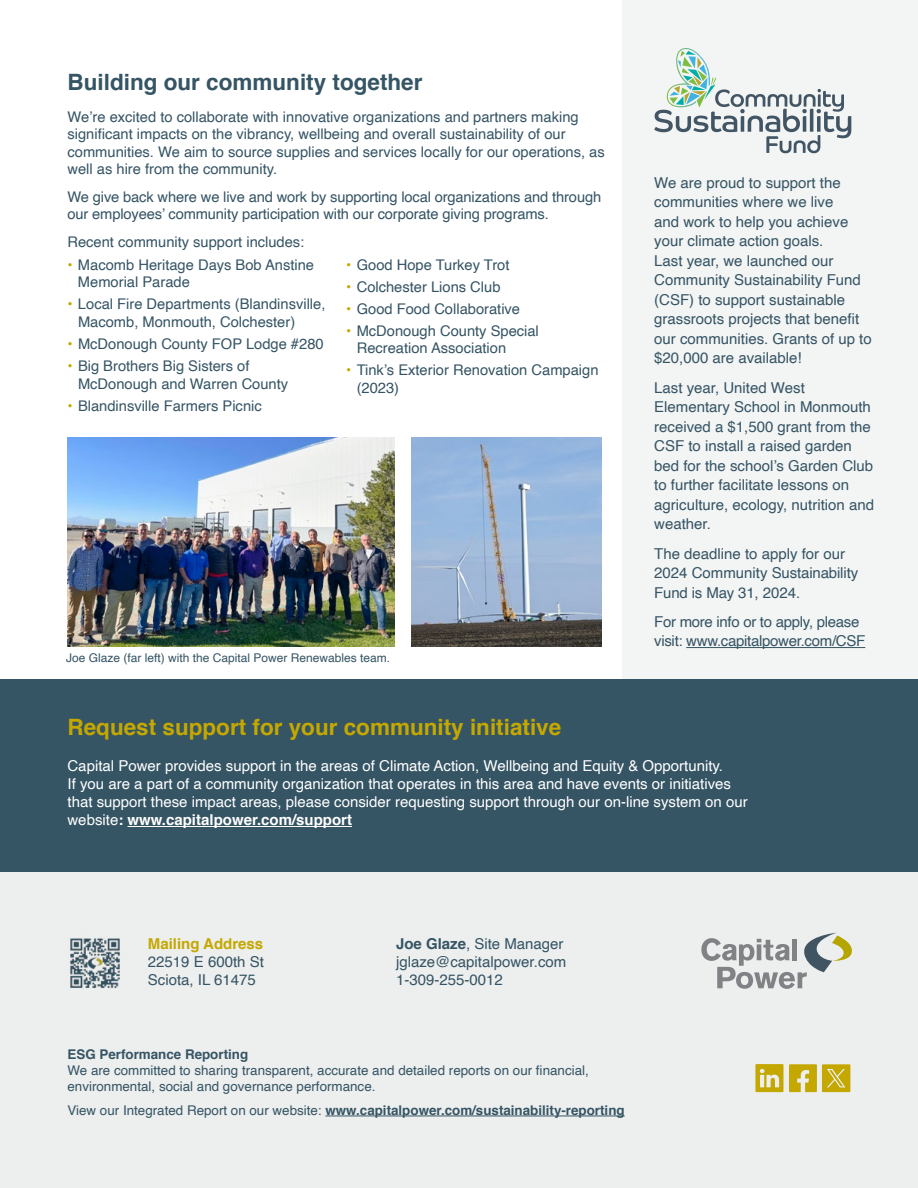
<style>
.page{position:relative;width:918px;height:1188px;background:#fff}
.page>*{position:absolute;margin:0;border:0;box-sizing:border-box;transform-origin:0 0}
.t1{font:700 22.5px "Helvetica";color:#c4a800}
.t2{font:700 22.5px "Helvetica";color:#355464}
.t3{font:15px/19.5px "Helvetica";color:#355464}
.t4{font:15px/18px "Helvetica";color:#fff}
.t5{font:15px/19.5px "Helvetica";letter-spacing:-.02em;color:#355464}
.t6{font:700 15px "Helvetica";color:#c4a800}
.t7{font:14.7px/17.7px "Helvetica";color:#355464}
.t8{font:13.35px/16px "Helvetica";color:#355464}
.t9{font:700 13.35px "Helvetica";color:#355464}
.t10{font:12px "Helvetica";color:#355464}
.s1{color:#c4a800}
.s2{font-weight:700}
.s3{font-weight:400}
</style>
<div class="page">
<div style="left:0;top:858px;width:918px;height:330px;background:#edeeee"></div>
<div style="left:623px;top:0;width:295px;height:697px;background:#f3f4f4"></div>
<hr style="left:686px;top:647px;width:179px;height:1px;background:#355464">
<svg style="left:654px;top:48px;width:197px;height:105px"></svg>
<img style="left:68px;top:437px;width:326px;height:209px">
<img style="left:411px;top:437px;width:190px;height:209px">
<div style="left:0;top:679px;width:918px;height:193px;background:#355464"></div>
<hr style="left:128px;top:826px;width:224px;height:1px;background:#fff">
<svg style="left:755px;top:1064px;width:28px;height:28px"></svg>
<svg style="left:789px;top:1064px;width:61px;height:28px"></svg>
<hr style="left:325px;top:1116px;width:300px;height:1px;background:#355464">
<svg style="left:701px;top:933px;width:151px;height:56px"></svg>
<img style="left:70px;top:938px;width:50px;height:50px">
<h1 class="t2" style="left:68px;top:64px;width:357px">Building our community together</h1>
<p class="t7" style="left:68px;top:108px;width:539px">We’re excited to collaborate with innovative organizations and partners making significant impacts on the vibrancy, wellbeing and overall sustainability of our communities. We aim to source supplies and services locally for our operations, as well as hire from the community.</p>
<p class="t7" style="left:68px;top:188px;width:535px">We give back where we live and work by supporting local organizations and through our employees’ community participation with our corporate giving programs.</p>
<p class="t7" style="left:68px;top:233px;width:238px">Recent community support includes:</p>
<p class="t7" style="left:78px;top:256px;width:238px;text-indent:-10px"><span class="s1">•</span> Macomb Heritage Days Bob Anstine<br>Memorial Parade</p>
<p class="t7" style="left:78px;top:296px;width:249px;text-indent:-10px"><span class="s1">•</span> Local Fire Departments (Blandinsville,<br>Macomb, Monmouth, Colchester)</p>
<p class="t7" style="left:68px;top:335px;width:258px"><span class="s1">•</span> McDonough County FOP Lodge #280</p>
<p class="t7" style="left:78px;top:357px;width:212px;text-indent:-10px"><span class="s1">•</span> Big Brothers Big Sisters of<br>McDonough and Warren County</p>
<p class="t7" style="left:68px;top:397px;width:196px"><span class="s1">•</span> Blandinsville Farmers Picnic</p>
<p class="t7" style="left:346px;top:256px;width:165px"><span class="s1">•</span> Good Hope Turkey Trot</p>
<p class="t7" style="left:346px;top:278px;width:156px"><span class="s1">•</span> Colchester Lions Club</p>
<p class="t7" style="left:346px;top:300px;width:175px"><span class="s1">•</span> Good Food Collaborative</p>
<p class="t7" style="left:357px;top:322px;width:184px;text-indent:-10px"><span class="s1">•</span> McDonough County Special<br>Recreation Association</p>
<p class="t7" style="left:357px;top:362px;width:243px;text-indent:-10px"><span class="s1">•</span> Tink’s Exterior Renovation Campaign (2023)</p>
<p class="t10" style="left:66px;top:649px;width:326px">Joe Glaze (far left) with the Capital Power Renewables team.</p>
<p class="t3" style="left:654px;top:173px;width:219px">We are proud to support the communities where we live<br>and work to help you achieve your climate action goals.<br>Last year, we launched our<br>Community Sustainability Fund (CSF) to support sustainable grassroots projects that benefit our communities. Grants of up to $20,000 are available!</p>
<p class="t3" style="left:654px;top:378px;width:221px">Last year, United West<br>Elementary School in Monmouth received a $1,500 grant from the<br>CSF to install a raised garden bed for the school’s Garden Club to further facilitate lessons on agriculture, ecology, nutrition and weather.</p>
<p class="t3" style="left:654px;top:544px;width:205px">The deadline to apply for our<br>2024 Community Sustainability<br>Fund is May 31, 2024.</p>
<p class="t5" style="left:654px;top:612px;width:213px">For more info or to apply, please visit: www.capitalpower.com/CSF</p>
<h1 class="t1" style="left:68px;top:709px;width:495px">Request support for your community initiative</h1>
<p class="t4" style="left:68px;top:758px;width:682px">Capital Power provides support in the areas of Climate Action, Wellbeing and Equity &amp; Opportunity.<br>If you are a part of a community organization that operates in this area and have events or initiatives that support these impact areas, please consider requesting support through our on-line system on our website<span class="s2">: www.capitalpower.com/support</span></p>
<p class="t6" style="left:148px;top:932px;width:117px">Mailing Address</p>
<p class="t3" style="left:148px;top:953px;width:117px;line-height:18px">22519 E 600th St<br>Sciota, IL 61475</p>
<p class="t3" style="left:396px;top:935px;width:172px;line-height:18px"><span class="s2">Joe Glaze</span>, Site Manager jglaze@capitalpower.com<br>1-309-255-0012</p>
<p class="t9" style="left:68px;top:1043px;width:182px">ESG Performance Reporting</p>
<p class="t8" style="left:68px;top:1062px;width:523px">We are committed to sharing transparent, accurate and detailed reports on our financial, environmental, social and governance performance.</p>
<p class="t9" style="left:68px;top:1099px;width:559px"><span class="s3">View our Integrated Report on our website:</span> www.capitalpower.com/sustainability-reporting</p>
</div>
